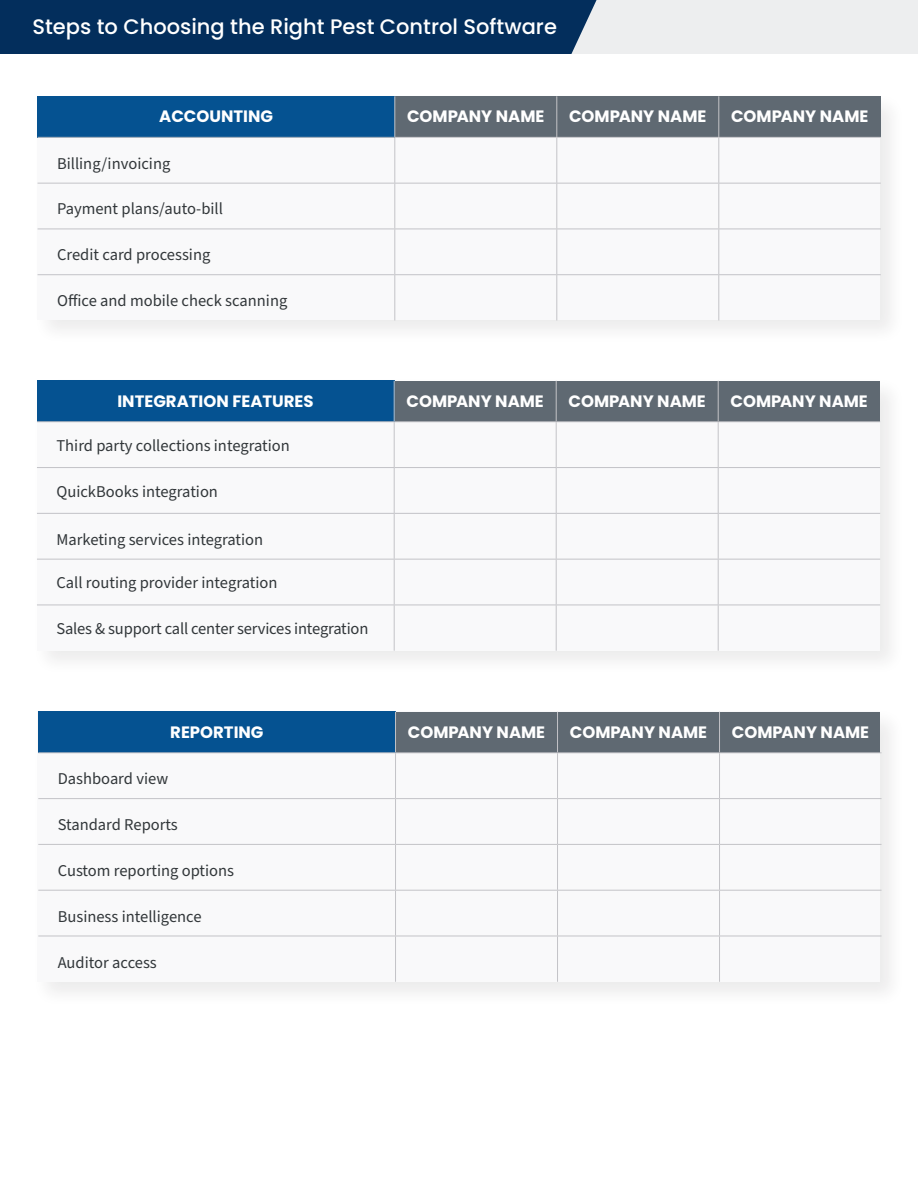
<style>
.page{position:relative;width:918px;height:1188px;background:#fff}
.page>*{position:absolute;margin:0;border:0;box-sizing:border-box;transform-origin:0 0}
.t1{font:500 21px "Poppins";color:#fff}
.t2{font:16.5px "Source Sans Pro";color:#32373a}
.t3{font:700 16.5px "Poppins";color:#fff}
</style>
<div class="page">
<div style="left:33px;top:92px;width:873px;height:253px;background:#f9f9fa"></div>
<div style="left:32px;top:376px;width:873px;height:301px;background:#231f20;opacity:.31"></div>
<div style="left:37px;top:381px;width:843px;height:270px;background:#f9f9fa"></div>
<div style="left:394px;top:381px;width:486px;height:41px;background:#5f6972"></div>
<div style="left:32px;top:707px;width:873px;height:301px;background:#f9f9fa"></div>
<div style="left:394px;top:712px;width:486px;height:41px;background:#5f6972"></div>
<div style="left:394px;top:96px;width:486px;height:41px;background:#5f6972"></div>
<div style="left:37px;top:381px;width:357px;height:41px;background:#055291"></div>
<hr style="left:394px;top:381px;width:1px;height:40px;background:#c3c3c7">
<hr style="left:556px;top:381px;width:1px;height:40px;background:#c3c3c7">
<hr style="left:718px;top:381px;width:1px;height:40px;background:#c3c3c7">
<hr style="left:37px;top:421px;width:357px;height:1px;background:#c3c3c7">
<hr style="left:394px;top:421px;width:162px;height:1px;background:#c3c3c7">
<hr style="left:394px;top:422px;width:1px;height:45px;background:#c3c3c7">
<hr style="left:556px;top:421px;width:162px;height:1px;background:#c3c3c7">
<hr style="left:556px;top:422px;width:1px;height:45px;background:#c3c3c7">
<hr style="left:718px;top:421px;width:162px;height:1px;background:#c3c3c7">
<hr style="left:718px;top:422px;width:1px;height:45px;background:#c3c3c7">
<hr style="left:37px;top:467px;width:357px;height:1px;background:#c3c3c7">
<hr style="left:394px;top:467px;width:162px;height:1px;background:#c3c3c7">
<hr style="left:394px;top:468px;width:1px;height:45px;background:#c3c3c7">
<hr style="left:556px;top:467px;width:162px;height:1px;background:#c3c3c7">
<hr style="left:556px;top:468px;width:1px;height:45px;background:#c3c3c7">
<hr style="left:718px;top:467px;width:162px;height:1px;background:#c3c3c7">
<hr style="left:718px;top:468px;width:1px;height:45px;background:#c3c3c7">
<hr style="left:37px;top:513px;width:357px;height:1px;background:#c3c3c7">
<hr style="left:394px;top:513px;width:162px;height:1px;background:#c3c3c7">
<hr style="left:394px;top:514px;width:1px;height:45px;background:#c3c3c7">
<hr style="left:556px;top:513px;width:162px;height:1px;background:#c3c3c7">
<hr style="left:556px;top:514px;width:1px;height:45px;background:#c3c3c7">
<hr style="left:718px;top:513px;width:162px;height:1px;background:#c3c3c7">
<hr style="left:718px;top:514px;width:1px;height:45px;background:#c3c3c7">
<hr style="left:37px;top:559px;width:357px;height:1px;background:#c3c3c7">
<hr style="left:394px;top:559px;width:162px;height:1px;background:#c3c3c7">
<hr style="left:394px;top:560px;width:1px;height:45px;background:#c3c3c7">
<hr style="left:556px;top:559px;width:162px;height:1px;background:#c3c3c7">
<hr style="left:556px;top:560px;width:1px;height:45px;background:#c3c3c7">
<hr style="left:718px;top:559px;width:162px;height:1px;background:#c3c3c7">
<hr style="left:718px;top:560px;width:1px;height:45px;background:#c3c3c7">
<hr style="left:37px;top:605px;width:357px;height:1px;background:#c3c3c7">
<hr style="left:394px;top:605px;width:162px;height:1px;background:#c3c3c7">
<hr style="left:394px;top:605px;width:1px;height:46px;background:#c3c3c7">
<hr style="left:556px;top:605px;width:162px;height:1px;background:#c3c3c7">
<hr style="left:556px;top:605px;width:1px;height:46px;background:#c3c3c7">
<hr style="left:718px;top:605px;width:162px;height:1px;background:#c3c3c7">
<hr style="left:718px;top:605px;width:1px;height:46px;background:#c3c3c7">
<div style="left:38px;top:712px;width:358px;height:41px;background:#055291"></div>
<hr style="left:395px;top:712px;width:1px;height:40px;background:#c3c3c7">
<hr style="left:557px;top:712px;width:1px;height:40px;background:#c3c3c7">
<hr style="left:719px;top:712px;width:1px;height:40px;background:#c3c3c7">
<hr style="left:38px;top:752px;width:358px;height:1px;background:#c3c3c7">
<hr style="left:396px;top:752px;width:162px;height:1px;background:#c3c3c7">
<hr style="left:395px;top:753px;width:1px;height:45px;background:#c3c3c7">
<hr style="left:558px;top:752px;width:162px;height:1px;background:#c3c3c7">
<hr style="left:557px;top:753px;width:1px;height:45px;background:#c3c3c7">
<hr style="left:720px;top:752px;width:162px;height:1px;background:#c3c3c7">
<hr style="left:719px;top:753px;width:1px;height:45px;background:#c3c3c7">
<hr style="left:38px;top:798px;width:358px;height:1px;background:#c3c3c7">
<hr style="left:396px;top:798px;width:162px;height:1px;background:#c3c3c7">
<hr style="left:395px;top:799px;width:1px;height:45px;background:#c3c3c7">
<hr style="left:558px;top:798px;width:162px;height:1px;background:#c3c3c7">
<hr style="left:557px;top:799px;width:1px;height:45px;background:#c3c3c7">
<hr style="left:720px;top:798px;width:162px;height:1px;background:#c3c3c7">
<hr style="left:719px;top:799px;width:1px;height:45px;background:#c3c3c7">
<hr style="left:38px;top:844px;width:358px;height:1px;background:#c3c3c7">
<hr style="left:396px;top:844px;width:162px;height:1px;background:#c3c3c7">
<hr style="left:395px;top:845px;width:1px;height:45px;background:#c3c3c7">
<hr style="left:558px;top:844px;width:162px;height:1px;background:#c3c3c7">
<hr style="left:557px;top:845px;width:1px;height:45px;background:#c3c3c7">
<hr style="left:720px;top:844px;width:162px;height:1px;background:#c3c3c7">
<hr style="left:719px;top:845px;width:1px;height:45px;background:#c3c3c7">
<hr style="left:38px;top:890px;width:358px;height:1px;background:#c3c3c7">
<hr style="left:396px;top:890px;width:162px;height:1px;background:#c3c3c7">
<hr style="left:395px;top:891px;width:1px;height:45px;background:#c3c3c7">
<hr style="left:558px;top:890px;width:162px;height:1px;background:#c3c3c7">
<hr style="left:557px;top:891px;width:1px;height:45px;background:#c3c3c7">
<hr style="left:720px;top:890px;width:162px;height:1px;background:#c3c3c7">
<hr style="left:719px;top:891px;width:1px;height:45px;background:#c3c3c7">
<hr style="left:38px;top:936px;width:358px;height:1px;background:#c3c3c7">
<hr style="left:396px;top:936px;width:162px;height:1px;background:#c3c3c7">
<hr style="left:395px;top:936px;width:1px;height:46px;background:#c3c3c7">
<hr style="left:558px;top:936px;width:162px;height:1px;background:#c3c3c7">
<hr style="left:557px;top:936px;width:1px;height:46px;background:#c3c3c7">
<hr style="left:720px;top:936px;width:162px;height:1px;background:#c3c3c7">
<hr style="left:719px;top:936px;width:1px;height:46px;background:#c3c3c7">
<div style="left:0;top:0;width:918px;height:54px;background:#edeeef"></div>
<div style="left:0;top:0;width:597px;height:54px;background:#032e5c"></div>
<div style="left:38px;top:96px;width:357px;height:41px;background:#055291"></div>
<hr style="left:394px;top:96px;width:1px;height:41px;background:#c3c3c7">
<hr style="left:556px;top:96px;width:1px;height:41px;background:#c3c3c7">
<hr style="left:718px;top:96px;width:1px;height:41px;background:#c3c3c7">
<hr style="left:38px;top:137px;width:357px;height:1px;background:#c3c3c7">
<hr style="left:395px;top:137px;width:162px;height:1px;background:#c3c3c7">
<hr style="left:394px;top:138px;width:1px;height:45px;background:#c3c3c7">
<hr style="left:557px;top:137px;width:162px;height:1px;background:#c3c3c7">
<hr style="left:556px;top:138px;width:1px;height:45px;background:#c3c3c7">
<hr style="left:719px;top:137px;width:162px;height:1px;background:#c3c3c7">
<hr style="left:718px;top:138px;width:1px;height:45px;background:#c3c3c7">
<hr style="left:38px;top:183px;width:357px;height:1px;background:#c3c3c7">
<hr style="left:395px;top:183px;width:162px;height:1px;background:#c3c3c7">
<hr style="left:394px;top:184px;width:1px;height:45px;background:#c3c3c7">
<hr style="left:557px;top:183px;width:162px;height:1px;background:#c3c3c7">
<hr style="left:556px;top:184px;width:1px;height:45px;background:#c3c3c7">
<hr style="left:719px;top:183px;width:162px;height:1px;background:#c3c3c7">
<hr style="left:718px;top:184px;width:1px;height:45px;background:#c3c3c7">
<hr style="left:38px;top:229px;width:357px;height:1px;background:#c3c3c7">
<hr style="left:395px;top:229px;width:162px;height:1px;background:#c3c3c7">
<hr style="left:394px;top:229px;width:1px;height:45px;background:#c3c3c7">
<hr style="left:557px;top:229px;width:162px;height:1px;background:#c3c3c7">
<hr style="left:556px;top:229px;width:1px;height:45px;background:#c3c3c7">
<hr style="left:719px;top:229px;width:162px;height:1px;background:#c3c3c7">
<hr style="left:718px;top:229px;width:1px;height:45px;background:#c3c3c7">
<hr style="left:38px;top:274px;width:357px;height:1px;background:#c3c3c7">
<hr style="left:395px;top:274px;width:162px;height:1px;background:#c3c3c7">
<hr style="left:394px;top:275px;width:1px;height:46px;background:#c3c3c7">
<hr style="left:557px;top:274px;width:162px;height:1px;background:#c3c3c7">
<hr style="left:556px;top:275px;width:1px;height:46px;background:#c3c3c7">
<hr style="left:719px;top:274px;width:162px;height:1px;background:#c3c3c7">
<hr style="left:718px;top:275px;width:1px;height:46px;background:#c3c3c7">
<p class="t1" style="left:32px;top:15px;width:526px">Steps to Choosing the Right Pest Control Software</p>
<p class="t3" style="left:159px;top:107px;width:115px">ACCOUNTING</p>
<p class="t3" style="left:407px;top:107px;width:139px">COMPANY NAME</p>
<p class="t3" style="left:569px;top:107px;width:139px">COMPANY NAME</p>
<p class="t3" style="left:731px;top:107px;width:139px">COMPANY NAME</p>
<p class="t2" style="left:57px;top:152px;width:115px">Billing/invoicing</p>
<p class="t2" style="left:57px;top:198px;width:167px">Payment plans/auto-bill</p>
<p class="t2" style="left:57px;top:244px;width:155px">Credit card processing</p>
<p class="t2" style="left:57px;top:290px;width:232px">Office and mobile check scanning</p>
<p class="t3" style="left:117px;top:391px;width:198px">INTEGRATION FEATURES</p>
<p class="t3" style="left:406px;top:392px;width:139px">COMPANY NAME</p>
<p class="t3" style="left:568px;top:392px;width:139px">COMPANY NAME</p>
<p class="t3" style="left:730px;top:392px;width:139px">COMPANY NAME</p>
<p class="t2" style="left:56px;top:434px;width:235px">Third party collections integration</p>
<p class="t2" style="left:56px;top:480px;width:163px">QuickBooks integration</p>
<p class="t2" style="left:56px;top:528px;width:208px">Marketing services integration</p>
<p class="t2" style="left:56px;top:572px;width:222px">Call routing provider integration</p>
<p class="t2" style="left:56px;top:618px;width:313px">Sales &amp; support call center services integration</p>
<p class="t3" style="left:170px;top:722px;width:95px">REPORTING</p>
<p class="t3" style="left:408px;top:723px;width:139px">COMPANY NAME</p>
<p class="t3" style="left:570px;top:723px;width:139px">COMPANY NAME</p>
<p class="t3" style="left:732px;top:723px;width:139px">COMPANY NAME</p>
<p class="t2" style="left:58px;top:768px;width:112px">Dashboard view</p>
<p class="t2" style="left:58px;top:813px;width:122px">Standard Reports</p>
<p class="t2" style="left:58px;top:859px;width:178px">Custom reporting options</p>
<p class="t2" style="left:58px;top:905px;width:145px">Business intelligence</p>
<p class="t2" style="left:58px;top:951px;width:101px">Auditor access</p>
</div>
